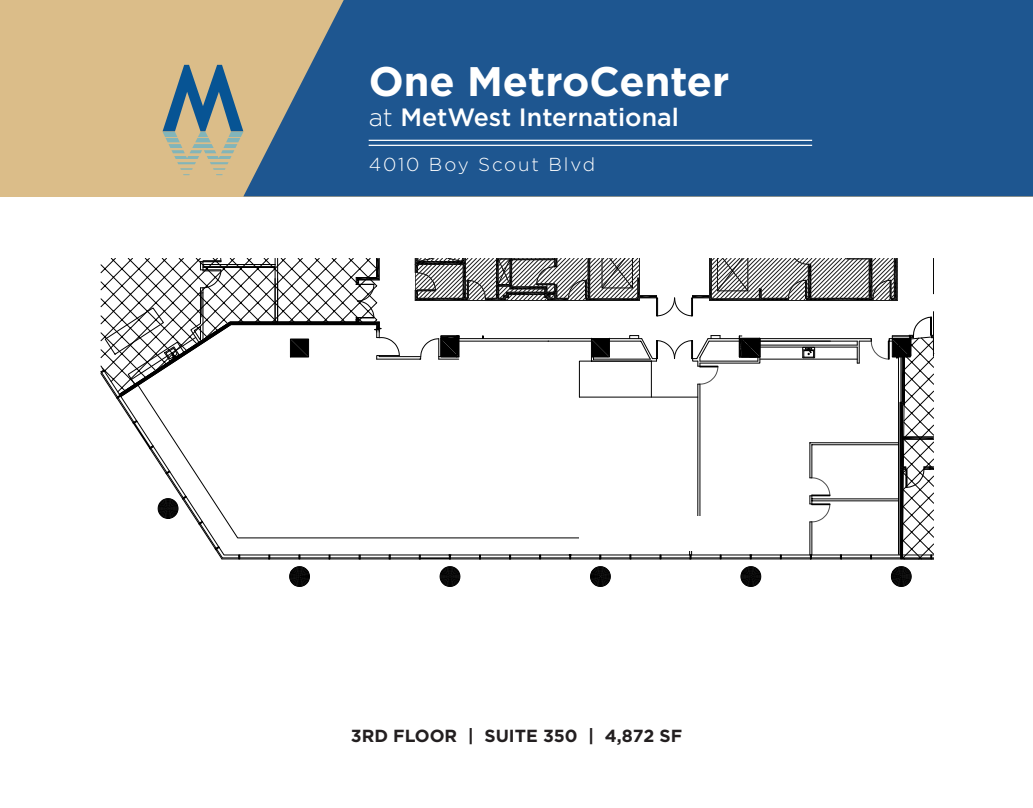
<style>
.page{position:relative;width:1033px;height:808px;background:#fff}
.page>*{position:absolute;margin:0;border:0;box-sizing:border-box;transform-origin:0 0}
.t1{font:700 41.25px "Gotham";color:#fff}
.t2{font:500 25px "Gotham";color:#fff}
.t3{font:300 18.75px "Gotham";letter-spacing:.1em;color:#fff}
.t4{font:700 17.5px "Gotham";color:#231f20}
.s1{font-weight:300}
</style>
<div class="page">
<div style="left:0;top:0;width:1032px;height:196px;background:#dbbd89"></div>
<div style="left:243px;top:0;width:789px;height:196px;background:#1e5690"></div>
<svg style="left:162px;top:65px;width:81px;height:110px"></svg>
<hr style="left:368px;top:140px;width:444px;height:1px;background:#fff">
<hr style="left:368px;top:145px;width:444px;height:1px;background:#fff">
<svg style="left:289px;top:566px;width:21px;height:21px"></svg>
<svg style="left:439px;top:566px;width:21px;height:21px"></svg>
<svg style="left:590px;top:566px;width:20px;height:21px"></svg>
<svg style="left:740px;top:566px;width:21px;height:21px"></svg>
<svg style="left:891px;top:566px;width:20px;height:21px"></svg>
<svg style="left:101px;top:258px;width:833px;height:301px"></svg>
<div style="left:579px;top:516px;width:140px;height:35px;background:#fff"></div>
<p class="t1" style="left:368px;top:54px;width:362px">One MetroCenter</p>
<p class="t2" style="left:368px;top:101px;width:312px"><span class="s1">at</span> MetWest International</p>
<p class="t3" style="left:368px;top:153px;width:228px">4010 Boy Scout Blvd</p>
<p class="t4" style="left:351px;top:724px;width:333px">3RD FLOOR | SUITE 350 | 4,872 SF</p>
</div>
